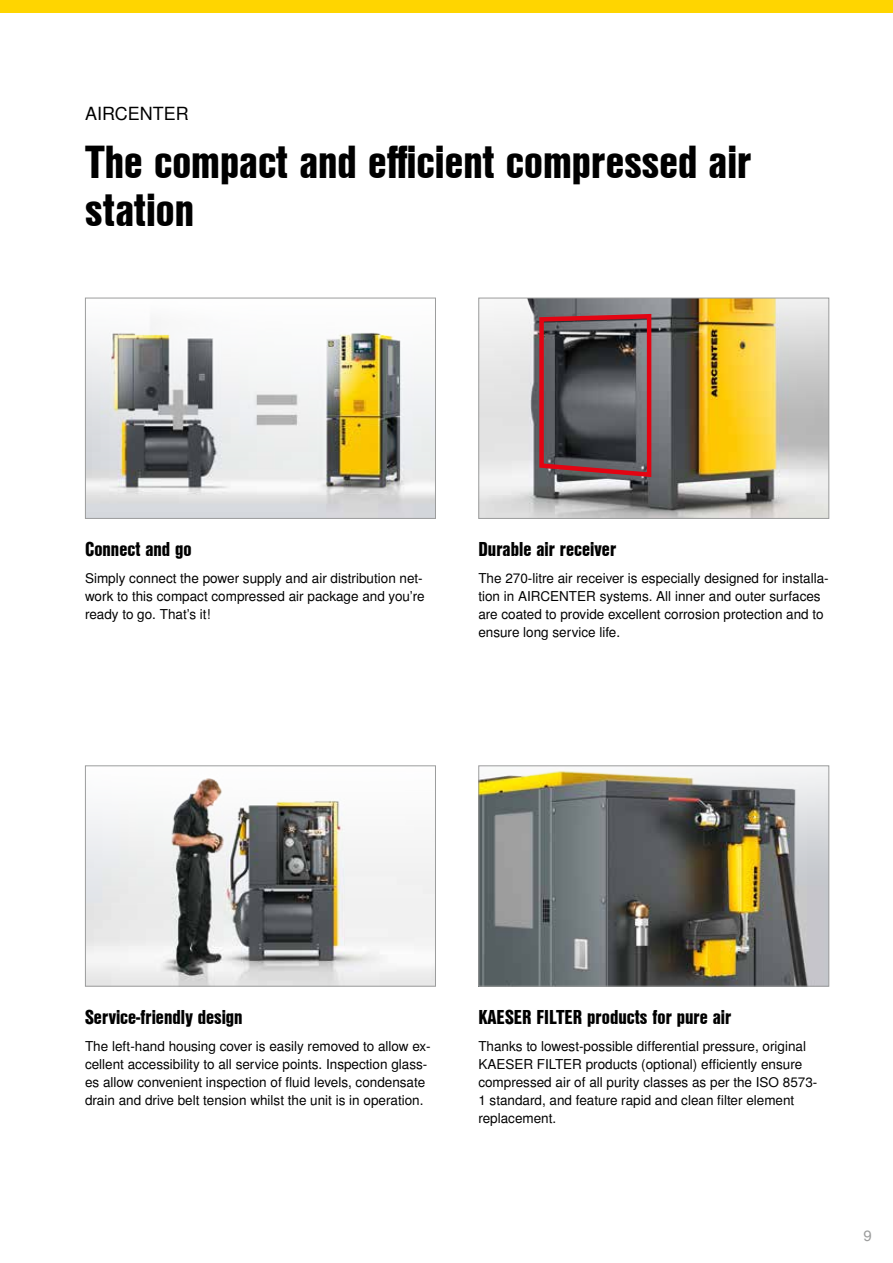
<style>
.page{position:relative;width:893px;height:1263px;background:#fff}
.page>*{position:absolute;margin:0;border:0;box-sizing:border-box;transform-origin:0 0}
.t1{font:45px/48px "Nimbus San L Bla Con";color:#000}
.t2{font:19.5px "Nimbus San L Bla Con";color:#000}
.t3{font:18px "Nimbus San L";color:#000}
.t4{font:15px "Nimbus San L";color:#9c9d9d}
.t5{font:13.5px/18px "Nimbus San L";color:#000}
</style>
<div class="page">
<div style="left:0;top:0;width:893px;height:13px;background:#ffd500"></div>
<img style="left:87px;top:319px;width:347px;height:198px">
<div style="left:85px;top:298px;width:351px;height:221px;border:1px solid #9c9d9d"></div>
<img style="left:480px;top:767px;width:347px;height:217px">
<div style="left:478px;top:765px;width:351px;height:221px;border:1px solid #9c9d9d"></div>
<img style="left:87px;top:778px;width:347px;height:206px">
<div style="left:85px;top:765px;width:351px;height:221px;border:1px solid #9c9d9d"></div>
<img style="left:480px;top:300px;width:347px;height:217px">
<div style="left:478px;top:298px;width:351px;height:221px;border:1px solid #9c9d9d"></div>
<svg style="left:537px;top:312px;width:117px;height:167px;background:#634b50"></svg>
<h3 class="t3" style="left:85px;top:103px;width:105px">AIRCENTER</h3>
<h1 class="t1" style="left:85px;top:136px;width:668px">The compact and efficient compressed air station</h1>
<h2 class="t2" style="left:85px;top:535px;width:108px">Connect and go</h2>
<p class="t5" style="left:85px;top:570px;width:341px">Simply connect the power supply and air distribution net&shy;work to this compact compressed air package and you’re ready to go. That’s it!</p>
<h2 class="t2" style="left:478px;top:535px;width:139px">Durable air receiver</h2>
<p class="t5" style="left:478px;top:570px;width:352px">The 270-litre air receiver is especially designed for installa&shy;tion in AIRCENTER systems. All inner and outer surfaces are coated to provide excellent corrosion protection and to ensure long service life.</p>
<h2 class="t2" style="left:85px;top:1003px;width:159px">Service-friendly design</h2>
<p class="t5" style="left:85px;top:1038px;width:347px">The left-hand housing cover is easily removed to allow ex&shy;cellent accessibility to all service points. Inspection glass&shy;es allow convenient inspection of fluid levels, condensate drain and drive belt tension whilst the unit is in operation.</p>
<h2 class="t2" style="left:478px;top:1003px;width:254px">KAESER FILTER products for pure air</h2>
<p class="t5" style="left:478px;top:1038px;width:340px">Thanks to lowest-possible differential pressure, original KAESER FILTER products (optional) efficiently ensure compressed air of all purity classes as per the ISO 8573- 1 standard, and feature rapid and clean filter element replacement.</p>
<p class="t4" style="left:863px;top:1226px;width:10px">9</p>
</div>
